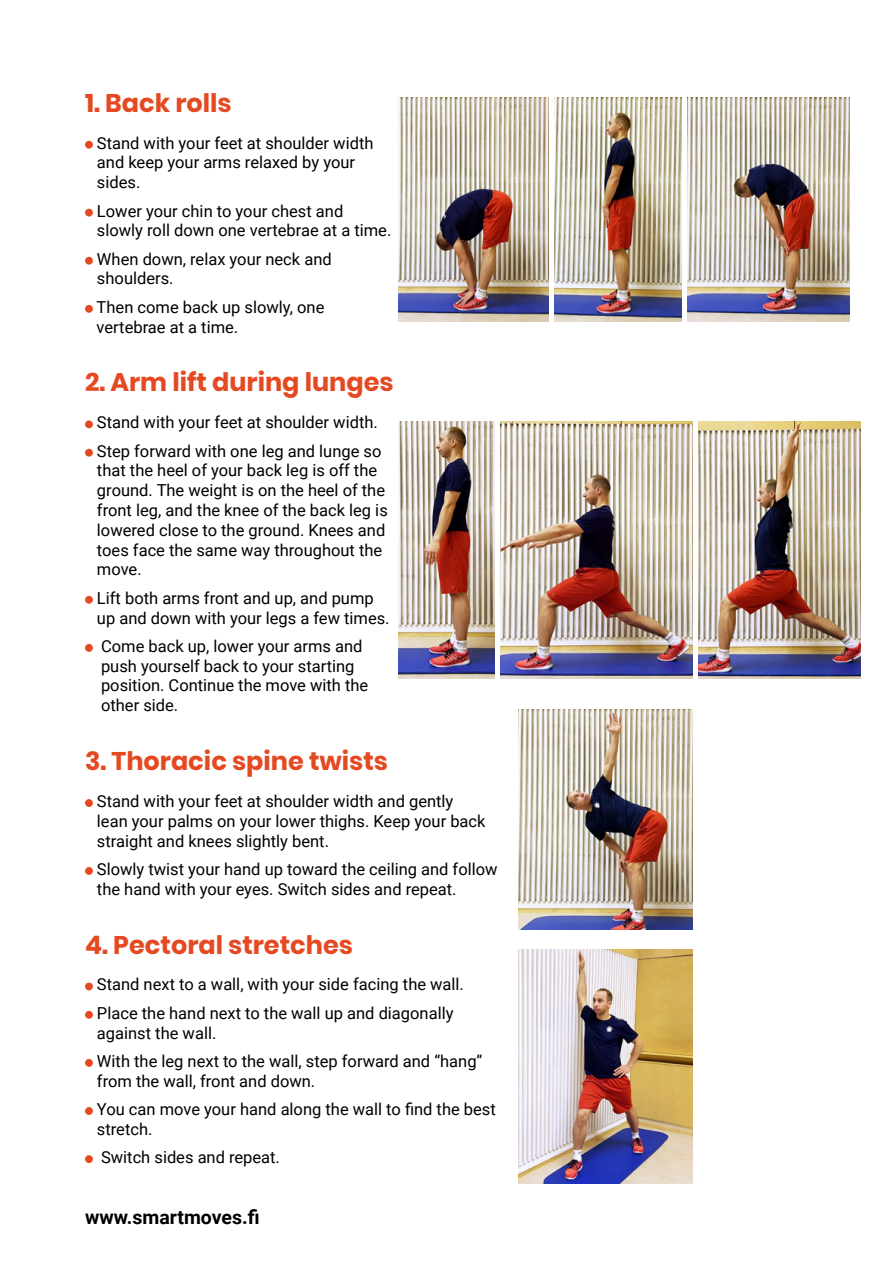
<style>
.page{position:relative;width:893px;height:1263px;background:#fff}
.page>*{position:absolute;margin:0;border:0;box-sizing:border-box;transform-origin:0 0}
.ots2{font:700 25.5px "Poppins";color:#e54922}
.t1{font:700 19.5px "Roboto";color:#000}
.leipis2{font:16.5px/19.8px "Roboto";color:#000}
</style>
<div class="page">
<img style="left:518px;top:949px;width:175px;height:234px">
<img style="left:518px;top:709px;width:175px;height:220px">
<img style="left:698px;top:422px;width:162px;height:257px">
<img style="left:500px;top:422px;width:193px;height:257px">
<img style="left:398px;top:422px;width:97px;height:257px">
<img style="left:398px;top:98px;width:151px;height:224px">
<img style="left:688px;top:98px;width:162px;height:224px">
<img style="left:555px;top:98px;width:126px;height:224px">
<div style="left:85px;top:141px;width:8px;height:8px;background:#e54922;border-radius:50%"></div>
<div style="left:85px;top:209px;width:8px;height:8px;background:#e54922;border-radius:50%"></div>
<div style="left:85px;top:257px;width:8px;height:8px;background:#e54922;border-radius:50%"></div>
<div style="left:85px;top:305px;width:8px;height:8px;background:#e54922;border-radius:50%"></div>
<div style="left:85px;top:420px;width:8px;height:8px;background:#e54922;border-radius:50%"></div>
<div style="left:85px;top:449px;width:8px;height:8px;background:#e54922;border-radius:50%"></div>
<div style="left:85px;top:596px;width:8px;height:8px;background:#e54922;border-radius:50%"></div>
<div style="left:85px;top:644px;width:8px;height:8px;background:#e54922;border-radius:50%"></div>
<div style="left:85px;top:799px;width:8px;height:8px;background:#e54922;border-radius:50%"></div>
<div style="left:85px;top:867px;width:8px;height:8px;background:#e54922;border-radius:50%"></div>
<div style="left:85px;top:982px;width:8px;height:8px;background:#e54922;border-radius:50%"></div>
<div style="left:85px;top:1011px;width:8px;height:8px;background:#e54922;border-radius:50%"></div>
<div style="left:85px;top:1059px;width:8px;height:8px;background:#e54922;border-radius:50%"></div>
<div style="left:85px;top:1107px;width:8px;height:8px;background:#e54922;border-radius:50%"></div>
<div style="left:85px;top:1155px;width:8px;height:8px;background:#e54922;border-radius:50%"></div>
<h1 class="ots2" style="left:85px;top:88px;width:148px">1. Back rolls</h1>
<p class="leipis2" style="left:97px;top:132px;width:278px">Stand with your feet at shoulder width and keep your arms relaxed by your sides.</p>
<p class="leipis2" style="left:97px;top:200px;width:296px">Lower your chin to your chest and slowly roll down one vertebrae at a time.</p>
<p class="leipis2" style="left:97px;top:248px;width:236px">When down, relax your neck and shoulders.</p>
<p class="leipis2" style="left:97px;top:296px;width:229px">Then come back up slowly, one vertebrae at a time.</p>
<h1 class="ots2" style="left:85px;top:368px;width:310px">2. Arm lift during lunges</h1>
<p class="leipis2" style="left:97px;top:412px;width:282px">Stand with your feet at shoulder width.</p>
<p class="leipis2" style="left:97px;top:440px;width:292px">Step forward with one leg and lunge so that the heel of your back leg is off the ground. The weight is on the heel of the front leg, and the knee of the back leg is lowered close to the ground. Knees and toes face the same way throughout the move.</p>
<p class="leipis2" style="left:97px;top:587px;width:294px">Lift both arms front and up, and pump up and down with your legs a few times.</p>
<p class="leipis2" style="left:101px;top:635px;width:269px">Come back up, lower your arms and push yourself back to your starting position. Continue the move with the other side.</p>
<h1 class="ots2" style="left:85px;top:746px;width:305px">3. Thoracic spine twists</h1>
<p class="leipis2" style="left:97px;top:790px;width:390px">Stand with your feet at shoulder width and gently lean your palms on your lower thighs. Keep your back straight and knees slightly bent.</p>
<p class="leipis2" style="left:97px;top:858px;width:402px">Slowly twist your hand up toward the ceiling and follow the hand with your eyes. Switch sides and repeat.</p>
<h1 class="ots2" style="left:85px;top:930px;width:270px">4. Pectoral stretches</h1>
<p class="leipis2" style="left:97px;top:974px;width:368px">Stand next to a wall, with your side facing the wall.</p>
<p class="leipis2" style="left:97px;top:1002px;width:358px">Place the hand next to the wall up and diagonally against the wall.</p>
<p class="leipis2" style="left:97px;top:1050px;width:387px">With the leg next to the wall, step forward and “hang” from the wall, front and down.</p>
<p class="leipis2" style="left:97px;top:1098px;width:400px">You can move your hand along the wall to find the best stretch.</p>
<p class="leipis2" style="left:101px;top:1147px;width:180px">Switch sides and repeat.</p>
<p class="t1" style="left:85px;top:1203px;width:176px">www.smartmoves.fi</p>
</div>
